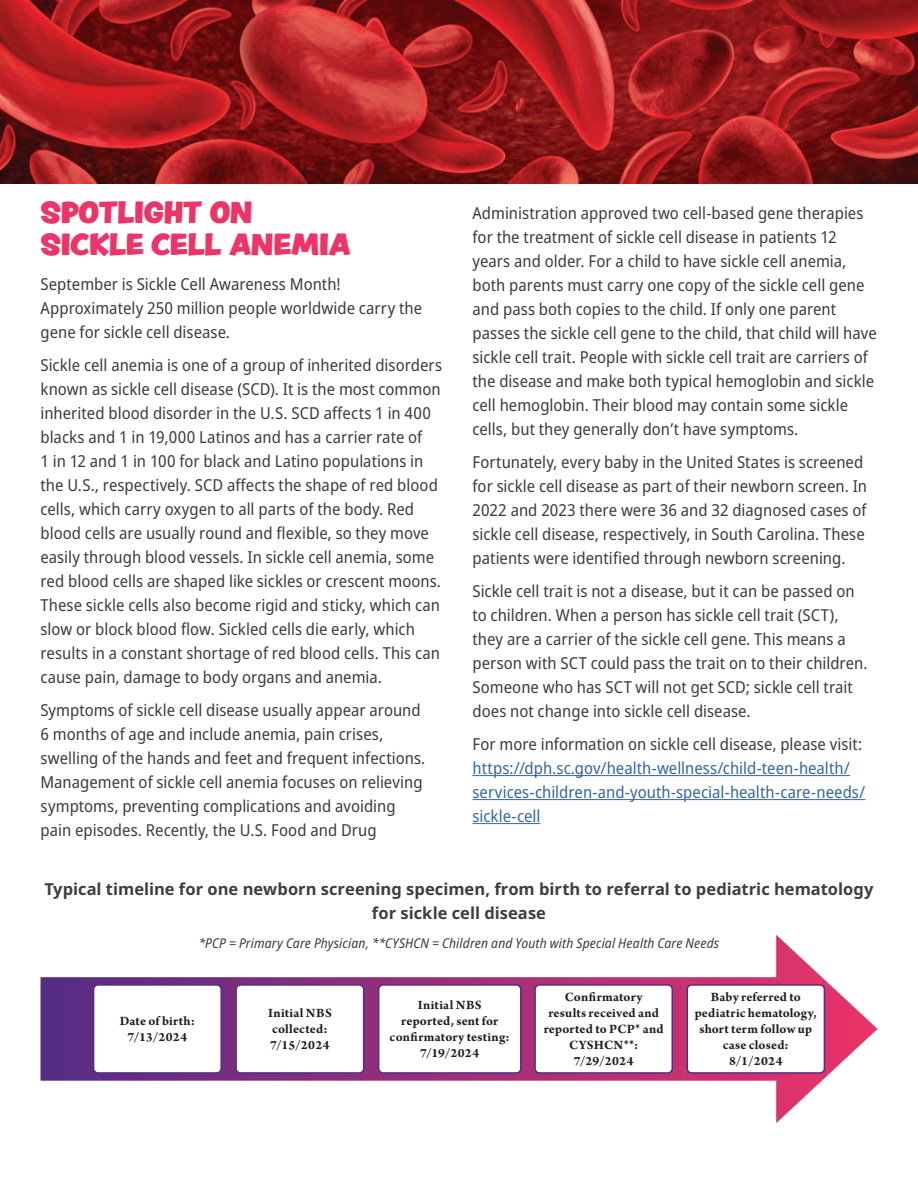
<style>
.page{position:relative;width:918px;height:1188px;background:#fff}
.page>*{position:absolute;margin:0;border:0;box-sizing:border-box;transform-origin:0 0}
.t1{font:27px/32.4px "Peachy Keen JF";letter-spacing:-.025em;color:#ee3367}
.t2{font:semi-condensed 16.5px/24px "Noto Sans";color:#3e3e3f}
.t3{font:semi-condensed 16.5px/24px "Noto Sans";color:#3667a4}
.t4{font:16.5px/24px "Noto Sans";color:#3e3e3f;text-align:center}
.t5{font:700 13.5px/16.2px "Arno Pro";letter-spacing:.015em;color:#231f20;text-align:center}
.t6{font:italic semi-condensed 13.5px "Noto Sans";letter-spacing:.01em;color:#3e3e3f}
</style>
<div class="page">
<hr style="left:472px;top:775px;width:378px;height:1px;background:#3667a4">
<hr style="left:472px;top:799px;width:393px;height:1px;background:#3667a4">
<hr style="left:472px;top:823px;width:68px;height:1px;background:#3667a4">
<div style="left:40px;top:977px;width:757px;height:104px;background:linear-gradient(to right,#552c86,#db326b)"></div>
<svg style="left:776px;top:935px;width:102px;height:188px"></svg>
<img style="left:0;top:0;width:918px;height:184px">
<div style="left:94px;top:985px;width:127px;height:88px;background:#fff;border-radius:4px"></div>
<div style="left:93px;top:984px;width:129px;height:90px;border:2px solid #532d86;border-radius:4px"></div>
<div style="left:236px;top:985px;width:128px;height:88px;background:#fff;border-radius:4px"></div>
<div style="left:235px;top:984px;width:129px;height:90px;border:2px solid #532d86;border-radius:4px"></div>
<div style="left:379px;top:985px;width:142px;height:88px;background:#fff;border-radius:4px"></div>
<div style="left:378px;top:984px;width:144px;height:90px;border:2px solid #532d86;border-radius:4px"></div>
<div style="left:535px;top:985px;width:137px;height:88px;background:#fff;border-radius:4px"></div>
<div style="left:534px;top:984px;width:139px;height:90px;border:2px solid #532d86;border-radius:4px"></div>
<div style="left:687px;top:985px;width:137px;height:88px;background:#fff;border-radius:4px"></div>
<div style="left:686px;top:984px;width:139px;height:90px;border:2px solid #532d86;border-radius:4px"></div>
<h1 class="t1" style="left:40px;top:196px;width:312px">SPOTLIGHT ON<br>SICKLE CELL ANEMIA</h1>
<p class="t2" style="left:40px;top:272px;width:383px">September is Sickle Cell Awareness Month!<br>Approximately 250 million people worldwide carry the gene for sickle cell disease.</p>
<p class="t2" style="left:40px;top:353px;width:403px">Sickle cell anemia is one of a group of inherited disorders known as sickle cell disease (SCD). It is the most common inherited blood disorder in the U.S. SCD affects 1 in 400 blacks and 1 in 19,000 Latinos and has a carrier rate of<br>1 in 12 and 1 in 100 for black and Latino populations in the U.S., respectively. SCD affects the shape of red blood cells, which carry oxygen to all parts of the body. Red blood cells are usually round and flexible, so they move easily through blood vessels. In sickle cell anemia, some red blood cells are shaped like sickles or crescent moons.<br>These sickle cells also become rigid and sticky, which can slow or block blood flow. Sickled cells die early, which results in a constant shortage of red blood cells. This can cause pain, damage to body organs and anemia.</p>
<p class="t2" style="left:40px;top:698px;width:386px">Symptoms of sickle cell disease usually appear around 6 months of age and include anemia, pain crises, swelling of the hands and feet and frequent infections.<br>Management of sickle cell anemia focuses on relieving symptoms, preventing complications and avoiding pain episodes. Recently, the U.S. Food and Drug</p>
<p class="t2" style="left:472px;top:201px;width:406px">Administration approved two cell-based gene therapies for the treatment of sickle cell disease in patients 12 years and older. For a child to have sickle cell anemia, both parents must carry one copy of the sickle cell gene and pass both copies to the child. If only one parent passes the sickle cell gene to the child, that child will have sickle cell trait. People with sickle cell trait are carriers of the disease and make both typical hemoglobin and sickle cell hemoglobin. Their blood may contain some sickle cells, but they generally don’t have symptoms.</p>
<p class="t2" style="left:472px;top:450px;width:396px">Fortunately, every baby in the United States is screened for sickle cell disease as part of their newborn screen. In 2022 and 2023 there were 36 and 32 diagnosed cases of sickle cell disease, respectively, in South Carolina. These patients were identified through newborn screening.</p>
<p class="t2" style="left:472px;top:579px;width:397px">Sickle cell trait is not a disease, but it can be passed on to children. When a person has sickle cell trait (SCT), they are a carrier of the sickle cell gene. This means a person with SCT could pass the trait on to their children.<br>Someone who has SCT will not get SCD; sickle cell trait does not change into sickle cell disease.</p>
<p class="t2" style="left:472px;top:733px;width:391px">For more information on sickle cell disease, please visit:</p>
<p class="t3" style="left:472px;top:757px;width:394px">https://dph.sc.gov/health-wellness/child-teen-health/ services-children-and-youth-special-health-care-needs/ sickle-cell</p>
<p class="t4" style="left:44px;top:877px;width:831px">Typical timeline for one newborn screening specimen, from birth to referral to pediatric hematology for sickle cell disease</p>
<p class="t6" style="left:199px;top:934px;width:522px">*PCP = Primary Care Physician, **CYSHCN = Children and Youth with Special Health Care Needs</p>
<p class="t5" style="left:120px;top:1013px;width:77px">Date of birth:<br>7/13/2024</p>
<p class="t5" style="left:268px;top:1005px;width:65px;text-align:left">Initial NBS collected:<br>7/15/2024</p>
<p class="t5" style="left:390px;top:997px;width:122px">Initial NBS<br>reported, sent for confirmatory testing:<br>7/19/2024</p>
<p class="t5" style="left:544px;top:989px;width:121px">Confirmatory<br>results received and reported to PCP* and<br>CYSHCN**:<br>7/29/2024</p>
<p class="t5" style="left:695px;top:989px;width:124px">Baby referred to pediatric hematology, short term follow up case closed:<br>8/1/2024</p>
</div>
